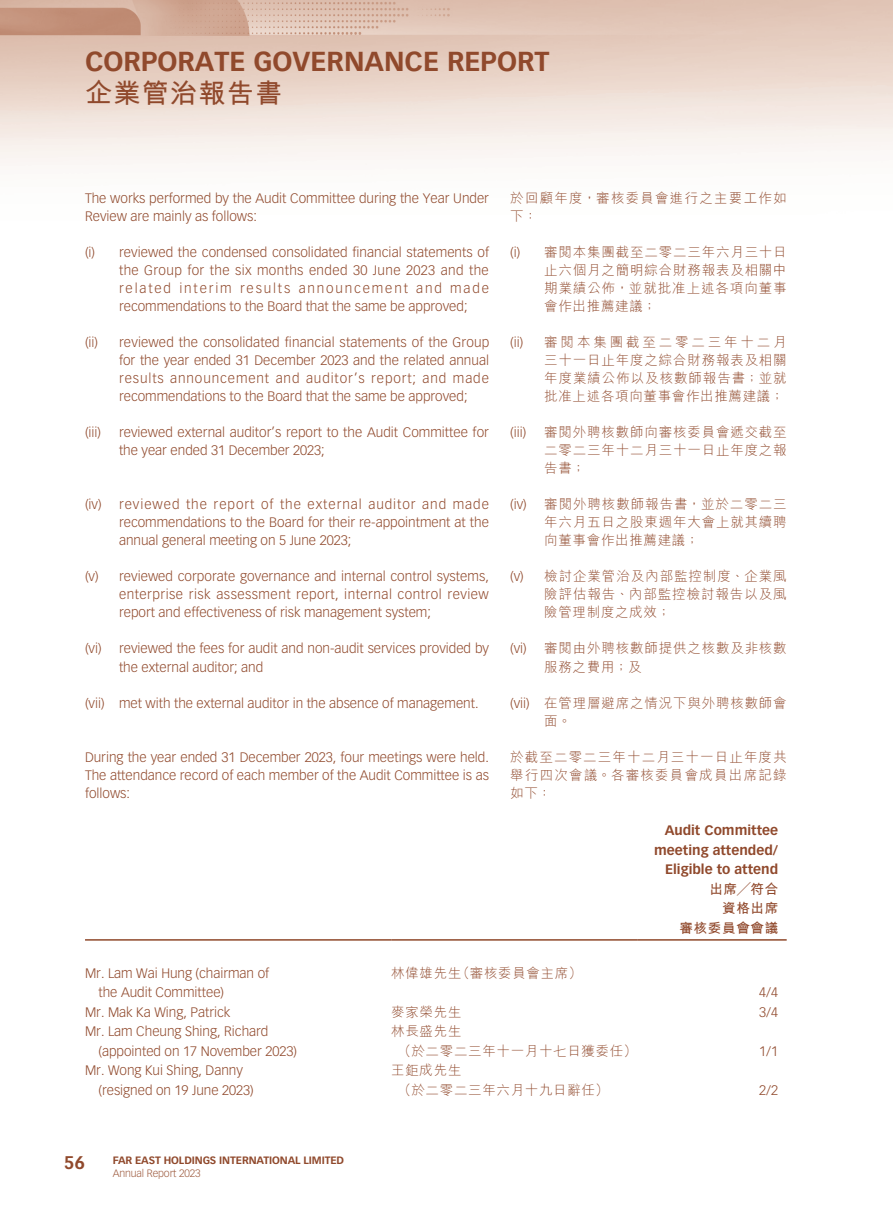
<style>
.page{position:relative;width:893px;height:1212px;background:#fff}
.page>*{position:absolute;margin:0;border:0;box-sizing:border-box;transform-origin:0 0}
.t1{font:700 27px "Vectora LT Std";color:#90492c}
.t2{font:700 27px "M Hei HK";letter-spacing:.05em;color:#90492c}
.t3{font:700 18px "Vectora LT Std";color:#90492c}
._00_txt{font:300 13.5px/18px "Vectora LT Std";color:#90492c;text-align:justify}
._00_txt-2{font:300 13.5px/18px "M Hei HK";letter-spacing:.06em;color:#90492c;text-align:justify}
._50_Table_txt{font:300 13.5px/19.5px "Vectora LT Std";color:#90492c}
._50_Table_txt-2{font:300 13.5px/19.5px "M Hei HK";letter-spacing:.05em;color:#90492c}
._50_Table_txt-3{font:700 13.5px "Vectora LT Std";color:#90492c}
._00_txt-3{font:300 13.5px/18px "M Hei HK";letter-spacing:.09em;color:#90492c}
._50_Table_txt-4{font:700 13.5px "M Hei HK";letter-spacing:.05em;color:#90492c}
.t4{font:700 10.5px "Vectora LT Std";letter-spacing:-.01em;color:#90492c}
.t5{font:300 10.5px "Vectora LT Std";letter-spacing:-.01em;color:#9e5c40}
.s1{font-family:"Vectora LT Std"}
</style>
<div class="page">
<img style="left:0;top:0;width:893px;height:941px">
<hr style="left:85px;top:939px;width:306px;height:1px;background:#90492c">
<hr style="left:391px;top:939px;width:247px;height:1px;background:#90492c">
<hr style="left:638px;top:939px;width:149px;height:1px;background:#90492c">
<h1 class="t1" style="left:85px;top:45px;width:466px">CORPORATE GOVERNANCE REPORT</h1>
<h1 class="t2" style="left:85px;top:73px;width:199px">企業管治報告書</h1>
<p class="_00_txt" style="left:85px;top:190px;width:405px">The works performed by the Audit Committee during the Year Under<br>Review are mainly as follows:</p>
<p class="_00_txt" style="left:119px;top:244px;width:372px;text-indent:-34px">(i) reviewed the condensed consolidated financial statements of the Group for the six months ended 30 June 2023 and the related interim results announcement and made recommendations to the Board that the same be approved;</p>
<p class="_00_txt" style="left:119px;top:334px;width:372px;text-indent:-34px">(ii) reviewed the consolidated financial statements of the Group for the year ended 31 December 2023 and the related annual results announcement and auditor’s report; and made recommendations to the Board that the same be approved;</p>
<p class="_00_txt" style="left:85px;top:424px;width:18px">(iii)</p>
<p class="_00_txt" style="left:119px;top:424px;width:371px">reviewed external auditor’s report to the Audit Committee for the year ended 31 December 2023;</p>
<p class="_00_txt" style="left:119px;top:496px;width:371px;text-indent:-34px">(iv) reviewed the report of the external auditor and made recommendations to the Board for their re-appointment at the annual general meeting on 5 June 2023;</p>
<p class="_00_txt" style="left:119px;top:568px;width:371px;text-indent:-34px">(v) reviewed corporate governance and internal control systems, enterprise risk assessment report, internal control review report and effectiveness of risk management system;</p>
<p class="_00_txt" style="left:119px;top:640px;width:371px;text-indent:-34px">(vi) reviewed the fees for audit and non-audit services provided by the external auditor; and</p>
<p class="_00_txt" style="left:85px;top:694px;width:395px">(vii) met with the external auditor in the absence of management.</p>
<p class="_00_txt" style="left:85px;top:748px;width:405px">During the year ended 31 December 2023, four meetings were held.<br>The attendance record of each member of the Audit Committee is as follows:</p>
<p class="_00_txt-3" style="left:510px;top:189px;width:278px">於回顧年度，審核委員會進行之主要工作如下：</p>
<p class="_00_txt-2" style="left:544px;top:243px;width:244px;text-indent:-34px"><span class="s1">(i)</span> 審閱本集團截至二零二三年六月三十日止六個月之簡明綜合財務報表及相關中期業績公佈，並就批准上述各項向董事會作出推薦建議；</p>
<p class="_00_txt-2" style="left:544px;top:333px;width:244px;text-indent:-34px"><span class="s1">(ii)</span> 審閱本集團截至二零二三年十二月三十一日止年度之綜合財務報表及相關年度業績公佈以及核數師報告書；並就批准上述各項向董事會作出推薦建議；</p>
<p class="_00_txt" style="left:510px;top:424px;width:18px">(iii)</p>
<p class="_00_txt-2" style="left:544px;top:423px;width:244px">審閱外聘核數師向審核委員會遞交截至二零二三年十二月三十一日止年度之報告書；</p>
<p class="_00_txt-2" style="left:544px;top:495px;width:244px;text-indent:-34px"><span class="s1">(iv)</span> 審閱外聘核數師報告書，並於二零二三年六月五日之股東週年大會上就其續聘向董事會作出推薦建議；</p>
<p class="_00_txt-2" style="left:544px;top:567px;width:244px;text-indent:-34px"><span class="s1">(v)</span> 檢討企業管治及內部監控制度、企業風險評估報告、內部監控檢討報告以及風險管理制度之成效；</p>
<p class="_00_txt-2" style="left:544px;top:639px;width:244px;text-indent:-34px"><span class="s1">(vi)</span> 審閱由外聘核數師提供之核數及非核數服務之費用；及</p>
<p class="_00_txt-2" style="left:544px;top:693px;width:244px;text-indent:-34px"><span class="s1">(vii)</span> 在管理層避席之情況下與外聘核數師會面。</p>
<p class="_00_txt-2" style="left:510px;top:747px;width:278px">於截至二零二三年十二月三十一日止年度共舉行四次會議。各審核委員會成員出席記錄如下：</p>
<p class="_50_Table_txt-3" style="left:665px;top:822px;width:115px">Audit Committee</p>
<p class="_50_Table_txt-3" style="left:654px;top:841px;width:125px">meeting attended/</p>
<p class="_50_Table_txt-3" style="left:665px;top:861px;width:115px">Eligible to attend</p>
<p class="_50_Table_txt-4" style="left:709px;top:879px;width:70px">出席╱符合</p>
<p class="_50_Table_txt-4" style="left:722px;top:898px;width:58px">資格出席</p>
<p class="_50_Table_txt-4" style="left:680px;top:918px;width:100px">審核委員會會議</p>
<p class="_50_Table_txt" style="left:99px;top:963px;width:172px;text-indent:-14px">Mr. Lam Wai Hung (chairman of the Audit Committee)</p>
<p class="_50_Table_txt-2" style="left:391px;top:963px;width:192px">林偉雄先生（審核委員會主席）</p>
<p class="_50_Table_txt" style="left:759px;top:983px;width:21px">4/4</p>
<p class="_50_Table_txt" style="left:85px;top:1002px;width:147px">Mr. Mak Ka Wing, Patrick</p>
<p class="_50_Table_txt-2" style="left:391px;top:1002px;width:72px">麥家榮先生</p>
<p class="_50_Table_txt" style="left:759px;top:1002px;width:21px">3/4</p>
<p class="_50_Table_txt" style="left:85px;top:1022px;width:185px">Mr. Lam Cheung Shing, Richard</p>
<p class="_50_Table_txt" style="left:99px;top:1041px;width:200px">(appointed on 17 November 2023)</p>
<p class="_50_Table_txt-2" style="left:391px;top:1021px;width:72px">林長盛先生</p>
<p class="_50_Table_txt-2" style="left:398px;top:1041px;width:240px">（於二零二三年十一月十七日獲委任）</p>
<p class="_50_Table_txt" style="left:759px;top:1041px;width:21px">1/1</p>
<p class="_50_Table_txt" style="left:85px;top:1061px;width:159px">Mr. Wong Kui Shing, Danny</p>
<p class="_50_Table_txt" style="left:99px;top:1080px;width:157px">(resigned on 19 June 2023)</p>
<h2 class="t3" style="left:64px;top:1152px;width:23px">56</h2>
<p class="t4" style="left:113px;top:1153px;width:233px">FAR EAST HOLDINGS INTERNATIONAL LIMITED</p>
<p class="t5" style="left:113px;top:1167px;width:89px">Annual Report 2023</p>
<p class="_50_Table_txt-2" style="left:398px;top:1060px;width:212px;text-indent:-7px">王鉅成先生<br>（於二零二三年六月十九日辭任）</p>
<p class="_50_Table_txt" style="left:759px;top:1080px;width:21px">2/2</p>
</div>
